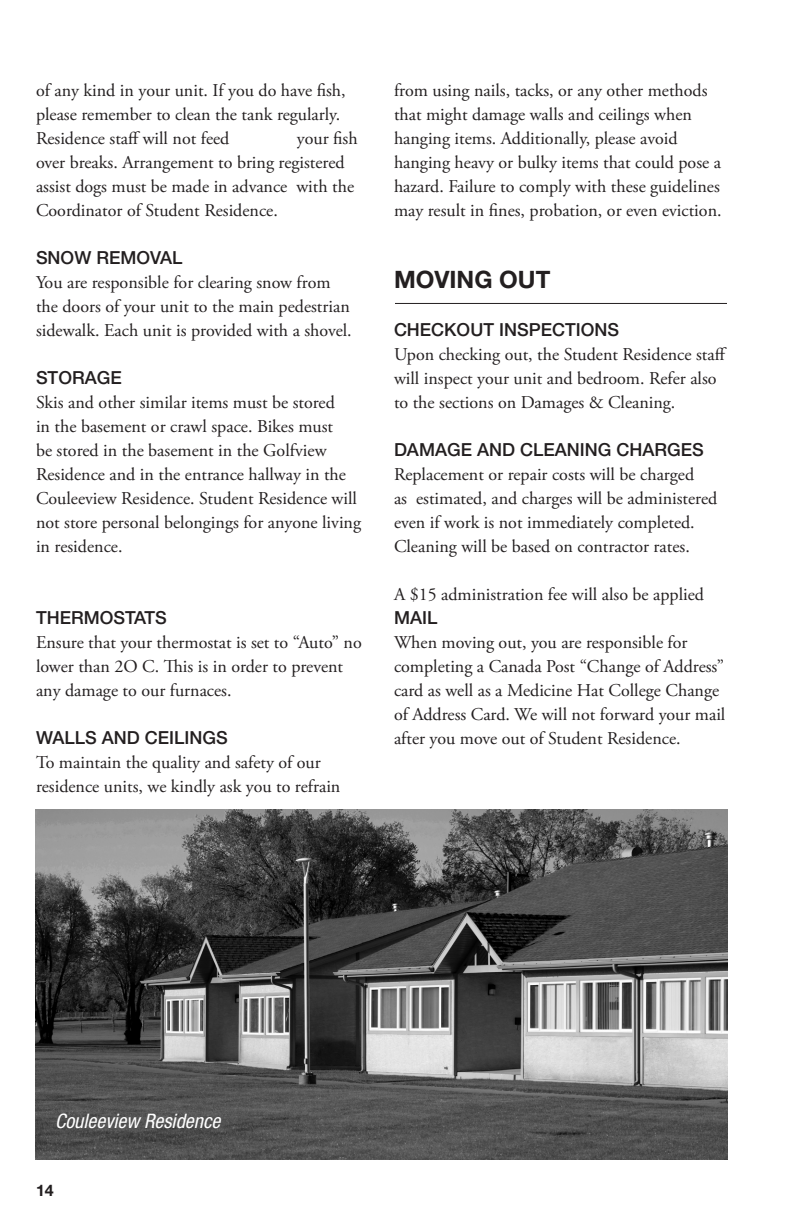
<style>
.page{position:relative;width:792px;height:1224px;background:#fff}
.page>*{position:absolute;margin:0;border:0;box-sizing:border-box;transform-origin:0 0}
.body{font:700 24px "Helvetica Neue LT Std";color:#231f20}
.t1{font:italic condensed 20px "Helvetica Neue LT Std";color:#fff}
.body-2{font:18px/24px "Adobe Garamond Pro";color:#231f20}
.body-3{font:500 18px "Helvetica Neue LT Std";color:#231f20}
.t2{font:700 16px "Helvetica Neue LT Std";color:#231f20}
</style>
<div class="page">
<img style="left:35px;top:810px;width:693px;height:350px">
<hr style="left:395px;top:303px;width:332px;height:1px;background:#231f20">
<p class="body-2" style="left:36px;top:79px;width:311px">of any kind in your unit. If you do have fish, please remember to clean the tank regularly.<br>Residence staff will not feed</p>
<p class="body-2" style="left:36px;top:127px;width:323px;text-indent:261px">your fish over breaks. Arrangement to bring registered assist dogs must be made in advance with the Coordinator of Student Residence.</p>
<p class="body-3" style="left:36px;top:247px;width:148px">SNOW REMOVAL</p>
<p class="body-2" style="left:36px;top:271px;width:317px">You are responsible for clearing snow from the doors of your unit to the main pedestrian sidewalk. Each unit is provided with a shovel.</p>
<p class="body-3" style="left:36px;top:367px;width:87px">STORAGE</p>
<p class="body-2" style="left:36px;top:391px;width:327px">Skis and other similar items must be stored<br>in the basement or crawl space. Bikes must<br>be stored in the basement in the Golfview Residence and in the entrance hallway in the Couleeview Residence. Student Residence will not store personal belongings for anyone living in residence.</p>
<p class="body-3" style="left:36px;top:607px;width:132px">THERMOSTATS</p>
<p class="body-2" style="left:36px;top:631px;width:327px">Ensure that your thermostat is set to “Auto” no lower than 2O C. This is in order to prevent any damage to our furnaces.</p>
<p class="body-3" style="left:36px;top:727px;width:193px">WALLS AND CEILINGS</p>
<p class="body-2" style="left:36px;top:751px;width:306px">To maintain the quality and safety of our residence units, we kindly ask you to refrain</p>
<p class="body-2" style="left:394px;top:79px;width:329px">from using nails, tacks, or any other methods that might damage walls and ceilings when hanging items. Additionally, please avoid hanging heavy or bulky items that could pose a hazard. Failure to comply with these guidelines may result in fines, probation, or even eviction.</p>
<p class="body" style="left:394px;top:265px;width:158px">MOVING OUT</p>
<p class="body-3" style="left:394px;top:319px;width:227px">CHECKOUT INSPECTIONS</p>
<p class="body-2" style="left:394px;top:343px;width:334px">Upon checking out, the Student Residence staff will inspect your unit and bedroom. Refer also to the sections on Damages &amp; Cleaning.</p>
<p class="body-3" style="left:394px;top:439px;width:311px">DAMAGE AND CLEANING CHARGES</p>
<p class="body-2" style="left:394px;top:463px;width:325px">Replacement or repair costs will be charged<br>as estimated, and charges will be administered even if work is not immediately completed.<br>Cleaning will be based on contractor rates.</p>
<p class="body-2" style="left:394px;top:583px;width:312px">A $15 administration fee will also be applied</p>
<p class="body-3" style="left:394px;top:607px;width:45px">MAIL</p>
<p class="body-2" style="left:394px;top:631px;width:333px">When moving out, you are responsible for completing a Canada Post “Change of Address” card as well as a Medicine Hat College Change of Address Card. We will not forward your mail after you move out of Student Residence.</p>
<p class="t1" style="left:55px;top:1109px;width:167px">Couleeview Residence</p>
<p class="t2" style="left:36px;top:1180px;width:19px">14</p>
</div>
